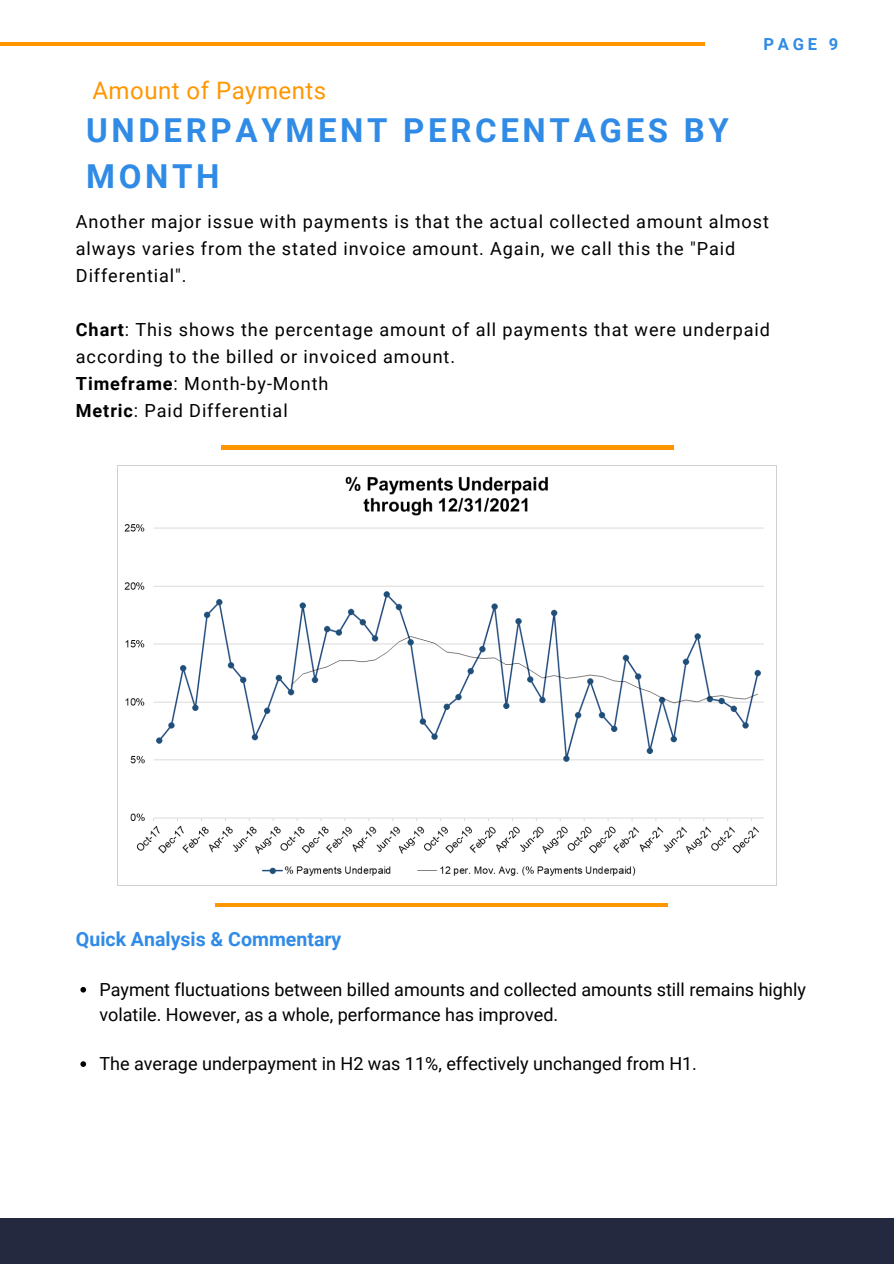
<style>
.page{position:relative;width:894px;height:1264px;background:#fff}
.page>*{position:absolute;margin:0;border:0;box-sizing:border-box;transform-origin:0 0}
.t1{font:700 33px/46.2px "Roboto";letter-spacing:.11em;color:#308be6}
.t2{font:24px "Roboto";letter-spacing:.02em;color:#ff9600}
.t3{font:700 19.5px "Roboto";color:#308be6}
.t4{font:18px/27px "Roboto";letter-spacing:.05em;color:#000}
.t5{font:18px/24.8px "Roboto";color:#000}
.t6{font:700 16.5px "Roboto";color:#308be6}
.s1{font-weight:700}
</style>
<div class="page">
<hr style="left:0;top:42px;width:704px;height:3px;background:#ff9600">
<svg style="left:80px;top:986px;width:6px;height:6px"></svg>
<svg style="left:80px;top:1061px;width:6px;height:5px"></svg>
<div style="left:0;top:1218px;width:893px;height:45px;background:#242940"></div>
<hr style="left:221px;top:446px;width:452px;height:3px;background:#ff9600">
<hr style="left:215px;top:903px;width:452px;height:3px;background:#ff9600">
<img style="left:117px;top:465px;width:659px;height:420px">
<p class="t2" style="left:92px;top:77px;width:235px">Amount of Payments</p>
<p class="t1" style="left:86px;top:108px;width:644px">UNDERPAYMENT PERCENTAGES BY<br>MONTH</p>
<p class="t6" style="left:763px;top:35px;width:76px">PAGE 9</p>
<p class="t4" style="left:76px;top:208px;width:694px">Another major issue with payments is that the actual collected amount almost always varies from the stated invoice amount. Again, we call this the "Paid<br>Differential".</p>
<p class="t4" style="left:76px;top:316px;width:695px"><span class="s1">Chart</span>: This shows the percentage amount of all payments that were underpaid according to the billed or invoiced amount.</p>
<p class="t4" style="left:76px;top:370px;width:254px"><span class="s1">Timeframe</span>: Month-by-Month</p>
<p class="t4" style="left:76px;top:397px;width:213px"><span class="s1">Metric</span>: Paid Differential</p>
<p class="t3" style="left:76px;top:928px;width:267px">Quick Analysis &amp; Commentary</p>
<p class="t5" style="left:99px;top:977px;width:707px">Payment fluctuations between billed amounts and collected amounts still remains highly volatile. However, as a whole, performance has improved.</p>
<p class="t5" style="left:99px;top:1051px;width:599px">The average underpayment in H2 was 11%, effectively unchanged from H1.</p>
</div>
